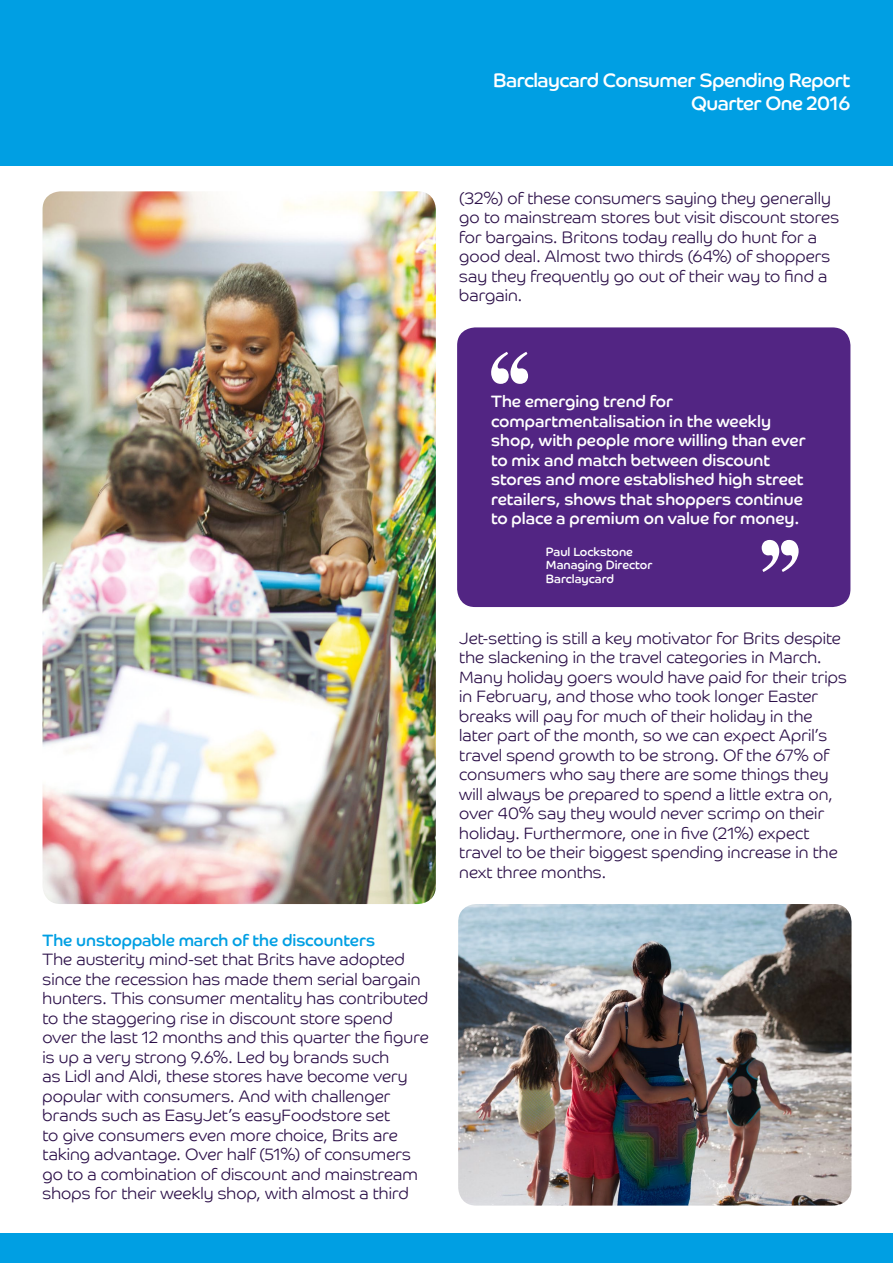
<style>
.page{position:relative;width:893px;height:1263px;background:#fff}
.page>*{position:absolute;margin:0;border:0;box-sizing:border-box;transform-origin:0 0}
.t1{font:19.5px/22.5px "Barclaycard Co";letter-spacing:-.025em;color:#fff;text-align:right}
.t2{font:16.5px/19.5px "Barclaycard Co Lt";letter-spacing:.005em;color:#2c1049}
.t3{font:16.5px/19.5px "Barclaycard Co";letter-spacing:-.005em;color:#fff}
.t4{font:16.5px "Barclaycard Co";color:#009fe3}
.t5{font:12px/13.5px "Barclaycard Co";color:#fff}
</style>
<div class="page">
<div style="left:0;top:0;width:893px;height:166px;background:#009fe3"></div>
<div style="left:0;top:1233px;width:893px;height:30px;background:#009fe3"></div>
<div style="left:457px;top:327px;width:393px;height:280px;background:#522583;border-radius:18px"></div>
<svg style="left:762px;top:540px;width:37px;height:32px"></svg>
<svg style="left:491px;top:352px;width:37px;height:32px"></svg>
<img style="left:43px;top:191px;width:393px;height:713px">
<img style="left:458px;top:904px;width:393px;height:301px">
<p class="t1" style="left:493px;top:69px;width:359px">Barclaycard Consumer Spending Report<br>Quarter One 2016</p>
<p class="t2" style="left:459px;top:188px;width:381px">(32%) of these consumers saying they generally go to mainstream stores but visit discount stores for bargains. Britons today really do hunt for a good deal. Almost two thirds (64%) of shoppers say they frequently go out of their way to find a bargain.</p>
<p class="t4" style="left:43px;top:930px;width:334px">The unstoppable march of the discounters</p>
<p class="t2" style="left:43px;top:950px;width:388px">The austerity mind-set that Brits have adopted since the recession has made them serial bargain hunters. This consumer mentality has contributed to the staggering rise in discount store spend over the last 12 months and this quarter the figure is up a very strong 9.6%. Led by brands such<br>as Lidl and Aldi, these stores have become very popular with consumers. And with challenger brands such as EasyJet’s easyFoodstore set<br>to give consumers even more choice, Brits are taking advantage. Over half (51%) of consumers go to a combination of discount and mainstream shops for their weekly shop, with almost a third</p>
<p class="t3" style="left:491px;top:392px;width:316px">The emerging trend for compartmentalisation in the weekly shop, with people more willing than ever to mix and match between discount stores and more established high street retailers, shows that shoppers continue to place a premium on value for money.</p>
<p class="t5" style="left:546px;top:545px;width:108px">Paul Lockstone<br>Managing Director<br>Barclaycard</p>
<p class="t2" style="left:459px;top:628px;width:389px">Jet-setting is still a key motivator for Brits despite the slackening in the travel categories in March.<br>Many holiday goers would have paid for their trips in February, and those who took longer Easter breaks will pay for much of their holiday in the later part of the month, so we can expect April’s travel spend growth to be strong. Of the 67% of consumers who say there are some things they will always be prepared to spend a little extra on, over 40% say they would never scrimp on their holiday. Furthermore, one in five (21%) expect travel to be their biggest spending increase in the next three months.</p>
</div>
